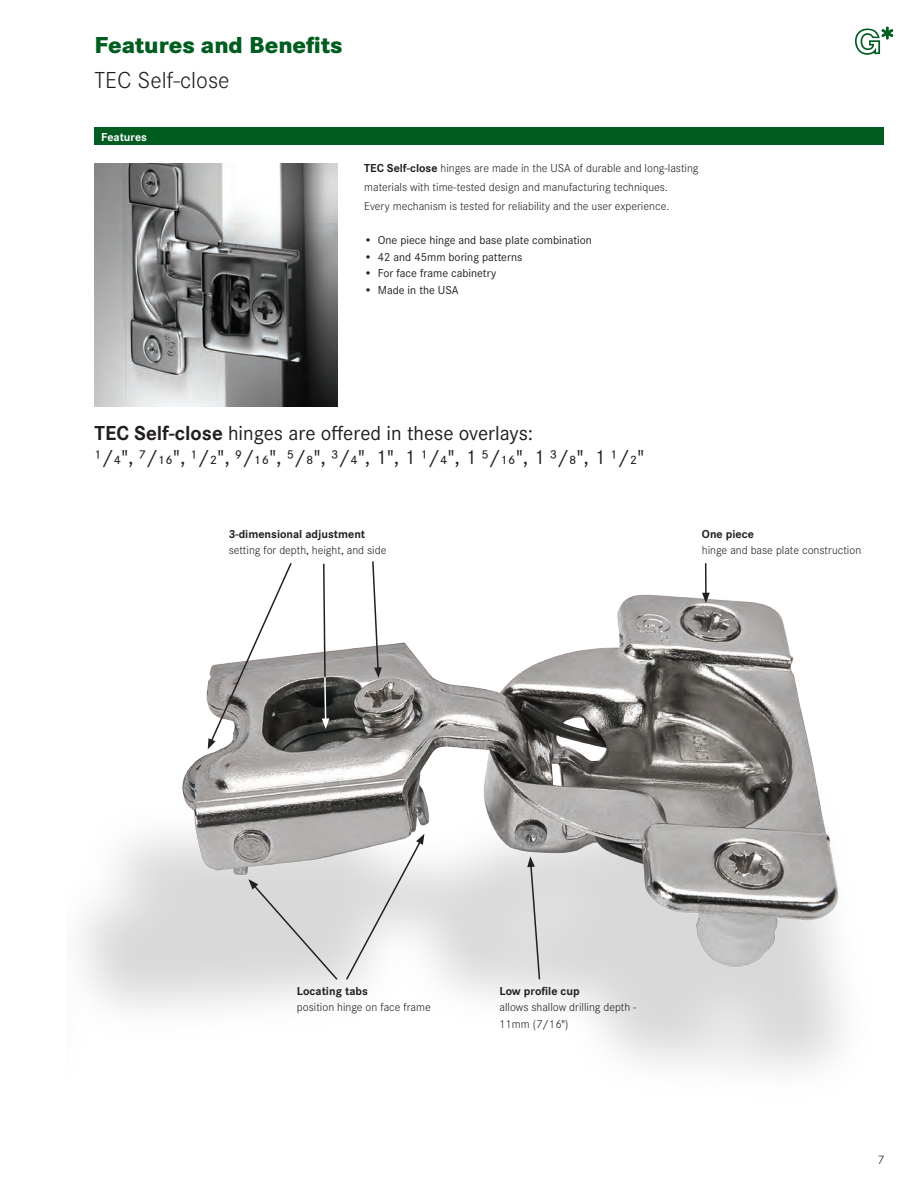
<style>
.page{position:relative;width:918px;height:1188px;background:#fff}
.page>*{position:absolute;margin:0;border:0;box-sizing:border-box;transform-origin:0 0}
.Page_Heading{font:800 24px "Corporate S";color:#015c20}
.Page_Subheading{font:300 24px "Corporate S";color:#231f20}
.F_B_-_Subhead{font:21px "Corporate S";color:#231f20}
.t1{font:300 12.75px "Corporate S";color:#231f20}
.F_B_-_Arrows{font:300 12px/16.5px "Corporate S";color:#231f20}
.Body{font:300 12px/18.8px "Corporate S";color:#231f20}
.t2{font:12px "Corporate S";color:#231f20}
.Header_Bar_-_3_Col{font:700 12px "Corporate S";color:#fff}
.s1{font-weight:700}
</style>
<div class="page">
<svg style="left:855px;top:27px;width:38px;height:28px"></svg>
<img style="left:81px;top:592px;width:762px;height:479px">
<img style="left:94px;top:163px;width:244px;height:243px">
<div style="left:94px;top:128px;width:790px;height:17px;background:#015c20"></div>
<svg style="left:371px;top:561px;width:11px;height:117px"></svg>
<svg style="left:208px;top:563px;width:85px;height:186px"></svg>
<svg style="left:248px;top:879px;width:91px;height:102px;background:#d6d6d6"></svg>
<svg style="left:345px;top:834px;width:79px;height:147px"></svg>
<svg style="left:527px;top:856px;width:14px;height:125px;background:#c8c7c8"></svg>
<hr style="left:705px;top:563px;width:2px;height:32px;background:#231f20">
<svg style="left:702px;top:593px;width:8px;height:10px"></svg>
<svg style="left:322px;top:563px;width:7px;height:166px"></svg>
<p class="Page_Heading" style="left:94px;top:31px;width:249px">Features and Benefits</p>
<p class="Page_Subheading" style="left:94px;top:66px;width:137px">TEC Self-close</p>
<p class="Header_Bar_-_3_Col" style="left:101px;top:130px;width:47px">Features</p>
<p class="Body" style="left:364px;top:159px;width:336px"><span class="s1">TEC Self-close</span> hinges are made in the USA of durable and long-lasting materials with time-tested design and manufacturing techniques.<br>Every mechanism is tested for reliability and the user experience.</p>
<p class="t2" style="left:364px;top:234px;width:229px">• One piece hinge and base plate combination</p>
<p class="t2" style="left:364px;top:250px;width:160px">• 42 and 45mm boring patterns</p>
<p class="t2" style="left:364px;top:267px;width:134px">• For face frame cabinetry</p>
<p class="t2" style="left:364px;top:283px;width:96px">• Made in the USA</p>
<p class="F_B_-_Subhead" style="left:94px;top:421px;width:440px"><span class="s1">TEC Self-close</span> hinges are offered in these overlays:</p>
<p class="F_B_-_Subhead" style="left:94px;top:445px;width:552px">¹/₄", ⁷/₁₆", ¹/₂", ⁹/₁₆", ⁵/₈", ³/₄", 1", 1 ¹/₄", 1 ⁵/₁₆", 1 ³/₈", 1 ¹/₂"</p>
<p class="F_B_-_Arrows" style="left:229px;top:526px;width:159px"><span class="s1">3-dimensional adjustment </span>setting for depth, height, and side</p>
<p class="F_B_-_Arrows" style="left:702px;top:526px;width:161px"><span class="s1">One piece<br></span>hinge and base plate construction</p>
<p class="F_B_-_Arrows" style="left:297px;top:982px;width:135px"><span class="s1">Locating tabs<br></span>position hinge on face frame</p>
<p class="F_B_-_Arrows" style="left:499px;top:982px;width:139px"><span class="s1">Low profile cup<br></span>allows shallow drilling depth -<br>11mm (7/16")</p>
<p class="t1" style="left:878px;top:1152px;width:8px">7</p>
</div>
